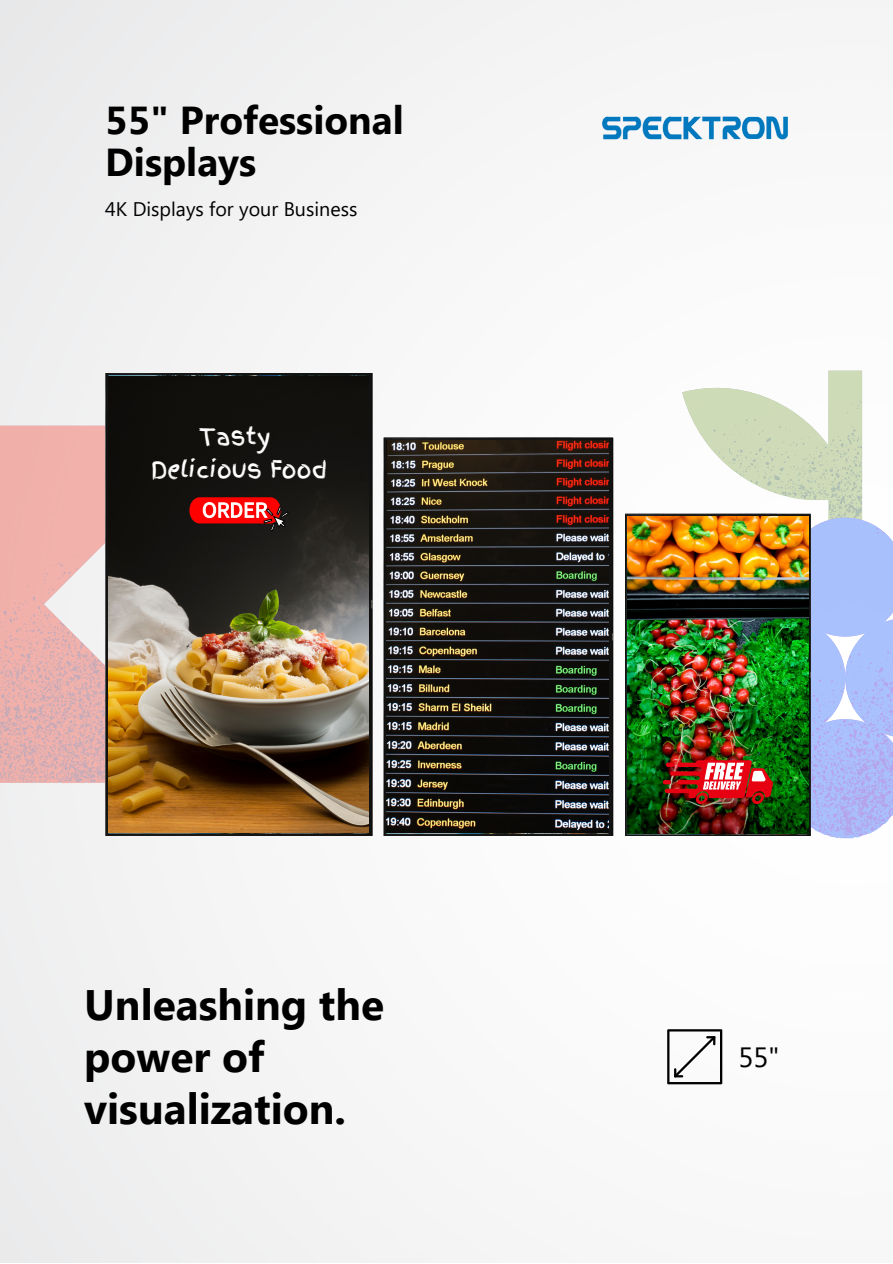
<style>
.page{position:relative;width:893px;height:1264px;background:#fff}
.page>*{position:absolute;margin:0;border:0;box-sizing:border-box;transform-origin:0 0}
.t1{font:700 42.6px/51.8px "Segoe UI";color:#000}
.t2{font:700 38.85px/41.5px "Segoe UI";color:#000}
.t3{font:27.9px "Segoe UI";color:#000}
.t4{font:23.1px/32.2px "Finger Paint";color:#fff;text-align:center}
.t5{font:19.65px "Segoe UI";color:#000}
</style>
<div class="page">
<img style="left:0;top:0;width:892px;height:1262px">
<img style="left:586px;top:109px;width:217px;height:39px">
<svg style="left:667px;top:1029px;width:55px;height:55px"></svg>
<svg style="left:0;top:426px;width:105px;height:357px;background:#ebb6b3"></svg>
<img style="left:105px;top:373px;width:268px;height:462px">
<img style="left:384px;top:437px;width:229px;height:398px">
<svg style="left:682px;top:371px;width:180px;height:146px"></svg>
<svg style="left:667px;top:517px;width:225px;height:321px;background:#acbcf4"></svg>
<img style="left:625px;top:514px;width:185px;height:321px">
<img style="left:109px;top:376px;width:259px;height:456px">
<svg style="left:189px;top:497px;width:99px;height:34px;background:#b13231"></svg>
<img style="left:386px;top:441px;width:222px;height:391px">
<img style="left:627px;top:516px;width:181px;height:317px">
<img style="left:662px;top:760px;width:111px;height:44px">
<p class="t2" style="left:105px;top:97px;width:300px">55" Professional<br>Displays</p>
<p class="t5" style="left:105px;top:195px;width:253px">4K Displays for your Business</p>
<p class="t4" style="left:151px;top:421px;width:177px">Tasty<br>Delicious Food</p>
<p class="t1" style="left:84px;top:976px;width:301px">Unleashing the power of visualization.</p>
<p class="t3" style="left:738px;top:1036px;width:42px">55"</p>
</div>
